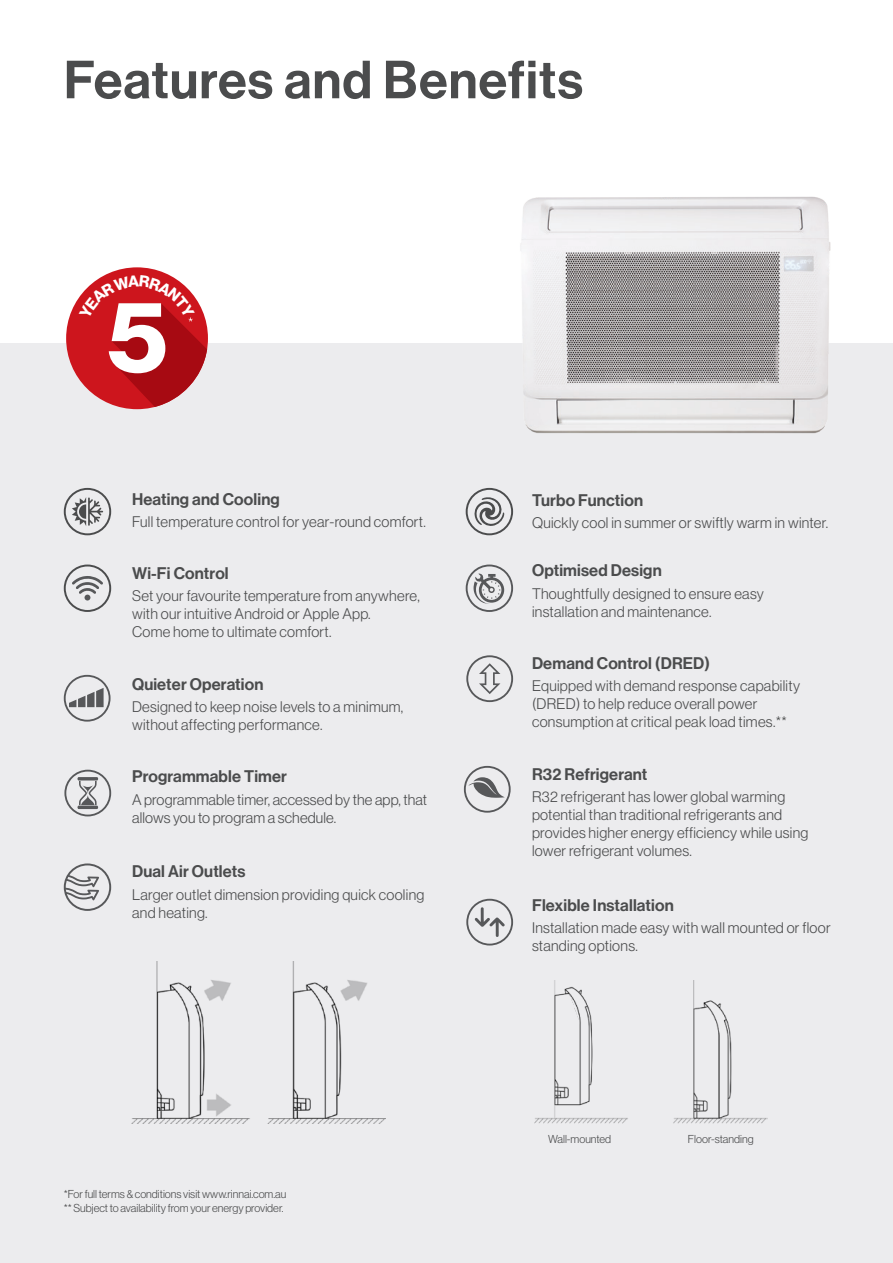
<style>
.page{position:relative;width:893px;height:1263px;background:#fff}
.page>*{position:absolute;margin:0;border:0;box-sizing:border-box;transform-origin:0 0}
.RB_Primary_Heading_Black_85{font:52.5px "N Haas Grotesk DS Pro 65 Md";letter-spacing:.02em;color:#4b4c4d}
.RB_Body_Text_Black_85__Bold__Features{font:16.5px "N Haas Grotesk DS Pro 65 Md";letter-spacing:.01em;color:#4b4c4d}
.RB_Body_Text_Black_85{font:15px/18px "N Haas Grotesk DS Pro 45 Lt";letter-spacing:.02em;color:#4b4c4d}
.RB_Body_Text_Black_85__Bold__Features-2{font:15px "N Haas Grotesk DS Pro 45 Lt";letter-spacing:.02em;color:#4b4c4d}
.RB_T_C_s_Black_85{font:11.25px "N Haas Grotesk DS Pro 45 Lt";color:#4b4c4d}
</style>
<div class="page">
<div style="left:0;top:343px;width:893px;height:920px;background:#ececee"></div>
<svg style="left:64px;top:770px;width:47px;height:46px"></svg>
<hr style="left:77px;top:777px;width:21px;height:3px;background:#57585a">
<svg style="left:64px;top:675px;width:47px;height:47px"></svg>
<div style="left:64px;top:564px;width:47px;height:48px;border:2px solid #4b4c4d;border-radius:50%"></div>
<svg style="left:72px;top:576px;width:31px;height:25px"></svg>
<div style="left:64px;top:488px;width:47px;height:47px;border:2px solid #4b4c4d;border-radius:50%"></div>
<svg style="left:72px;top:497px;width:31px;height:29px"></svg>
<svg style="left:466px;top:655px;width:47px;height:47px"></svg>
<div style="left:66px;top:267px;width:142px;height:142px;background:#cd151d;border-radius:50%"></div>
<svg style="left:464px;top:766px;width:47px;height:47px"></svg>
<img style="left:482px;top:196px;width:349px;height:293px">
<img style="left:132px;top:961px;width:254px;height:162px">
<img style="left:534px;top:981px;width:234px;height:142px">
<svg style="left:466px;top:899px;width:47px;height:46px"></svg>
<svg style="left:466px;top:564px;width:47px;height:48px"></svg>
<svg style="left:64px;top:863px;width:47px;height:48px"></svg>
<div style="left:466px;top:488px;width:47px;height:47px;border:2px solid #4b4c4d;border-radius:50%"></div>
<svg style="left:474px;top:497px;width:30px;height:29px"></svg>
<svg style="left:79px;top:275px;width:128px;height:132px"></svg>
<p class="RB_Primary_Heading_Black_85" style="left:64px;top:49px;width:521px">Features and Benefits</p>
<p class="RB_Body_Text_Black_85__Bold__Features" style="left:132px;top:489px;width:149px">Heating and Cooling</p>
<p class="RB_Body_Text_Black_85" style="left:132px;top:512px;width:295px">Full temperature control for year-round comfort.</p>
<p class="RB_Body_Text_Black_85__Bold__Features" style="left:132px;top:564px;width:98px">Wi-Fi Control</p>
<p class="RB_Body_Text_Black_85" style="left:132px;top:587px;width:289px">Set your favourite temperature from anywhere, with our intuitive Android or Apple App.<br>Come home to ultimate comfort.</p>
<p class="RB_Body_Text_Black_85__Bold__Features" style="left:132px;top:674px;width:133px">Quieter Operation</p>
<p class="RB_Body_Text_Black_85" style="left:132px;top:698px;width:273px">Designed to keep noise levels to a minimum, without affecting performance.</p>
<p class="RB_Body_Text_Black_85__Bold__Features" style="left:132px;top:767px;width:157px">Programmable Timer</p>
<p class="RB_Body_Text_Black_85" style="left:132px;top:790px;width:297px">A programmable timer, accessed by the app, that allows you to program a schedule.</p>
<p class="RB_Body_Text_Black_85__Bold__Features" style="left:132px;top:862px;width:115px">Dual Air Outlets</p>
<p class="RB_Body_Text_Black_85" style="left:132px;top:885px;width:294px">Larger outlet dimension providing quick cooling and heating.</p>
<p class="RB_T_C_s_Black_85" style="left:64px;top:1188px;width:224px">*For full terms &amp; conditions visit www.rinnai.com.au</p>
<p class="RB_T_C_s_Black_85" style="left:64px;top:1202px;width:221px">** Subject to availability from your energy provider.</p>
<p class="RB_Body_Text_Black_85__Bold__Features" style="left:532px;top:491px;width:113px">Turbo Function</p>
<p class="RB_Body_Text_Black_85__Bold__Features-2" style="left:532px;top:514px;width:298px">Quickly cool in summer or swiftly warm in winter.</p>
<p class="RB_Body_Text_Black_85__Bold__Features" style="left:532px;top:561px;width:131px">Optimised Design</p>
<p class="RB_Body_Text_Black_85" style="left:532px;top:584px;width:233px">Thoughtfully designed to ensure easy installation and maintenance.</p>
<p class="RB_Body_Text_Black_85__Bold__Features" style="left:532px;top:654px;width:180px">Demand Control (DRED)</p>
<p class="RB_Body_Text_Black_85" style="left:532px;top:677px;width:269px">Equipped with demand response capability (DRED) to help reduce overall power consumption at critical peak load times.**</p>
<p class="RB_Body_Text_Black_85__Bold__Features" style="left:532px;top:764px;width:117px">R32 Refrigerant</p>
<p class="RB_Body_Text_Black_85" style="left:532px;top:788px;width:278px">R32 refrigerant has lower global warming potential than traditional refrigerants and provides higher energy efficiency while using lower refrigerant volumes.</p>
<p class="RB_Body_Text_Black_85__Bold__Features" style="left:532px;top:895px;width:143px">Flexible Installation</p>
<p class="RB_Body_Text_Black_85" style="left:532px;top:919px;width:300px">Installation made easy with wall mounted or floor standing options.</p>
<p class="RB_T_C_s_Black_85" style="left:548px;top:1132px;width:65px">Wall-mounted</p>
<p class="RB_T_C_s_Black_85" style="left:688px;top:1132px;width:67px">Floor-standing</p>
</div>
